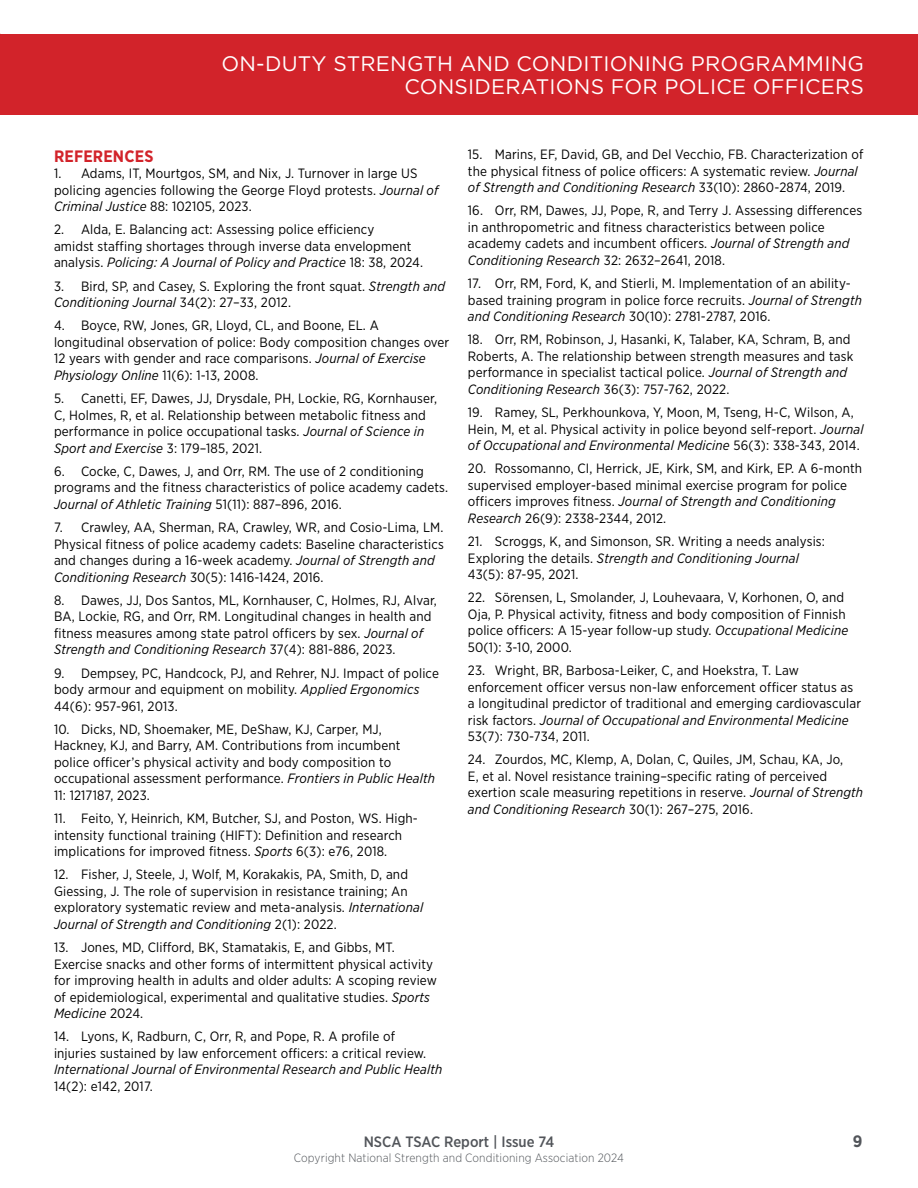
<style>
.page{position:relative;width:918px;height:1188px;background:#fff}
.page>*{position:absolute;margin:0;border:0;box-sizing:border-box;transform-origin:0 0}
.t1{font:21px/22.5px "Gotham";letter-spacing:.01em;color:#fff;text-align:right}
.t2{font:700 16.5px "Gotham Narrow";letter-spacing:.01em;color:#d2232a}
.t3{font:700 16.5px "Gotham Narrow";color:#52555a}
.t4{font:500 15px "Gotham Narrow";color:#52555a}
.t5{font:13.5px/16.5px "Gotham Narrow";letter-spacing:.01em;color:#000}
.t6{font:italic 13.5px "Gotham Narrow";letter-spacing:.01em;color:#000}
.t7{font:300 12px "Gotham Narrow";letter-spacing:.01em;color:#52555a}
.s1{font-style:italic}
</style>
<div class="page">
<div style="left:0;top:34px;width:918px;height:81px;background:#d2232a"></div>
<h1 class="t1" style="left:221px;top:52px;width:644px">ON-DUTY STRENGTH AND CONDITIONING PROGRAMMING<br>CONSIDERATIONS FOR POLICE OFFICERS</h1>
<p class="t2" style="left:54px;top:145px;width:101px">REFERENCES</p>
<p class="t5" style="left:54px;top:165px;width:386px">1. Adams, IT, Mourtgos, SM, and Nix, J. Turnover in large US policing agencies following the George Floyd protests. <span class="s1">Journal of<br>Criminal Justice</span> 88: 102105, 2023.</p>
<p class="t5" style="left:54px;top:221px;width:371px">2. Alda, E. Balancing act: Assessing police efficiency<br>amidst staffing shortages through inverse data envelopment analysis. <span class="s1">Policing: A Journal of Policy and Practice</span> 18: 38, 2024.</p>
<p class="t5" style="left:54px;top:277px;width:393px">3. Bird, SP, and Casey, S. Exploring the front squat. <span class="s1">Strength and<br>Conditioning Journal</span> 34(2): 27–33, 2012.</p>
<p class="t5" style="left:54px;top:317px;width:397px">4. Boyce, RW, Jones, GR, Lloyd, CL, and Boone, EL. A longitudinal observation of police: Body composition changes over 12 years with gender and race comparisons. <span class="s1">Journal of Exercise Physiology Online</span> 11(6): 1-13, 2008.</p>
<p class="t5" style="left:54px;top:390px;width:385px">5. Canetti, EF, Dawes, JJ, Drysdale, PH, Lockie, RG, Kornhauser, C, Holmes, R, et al. Relationship between metabolic fitness and performance in police occupational tasks. <span class="s1">Journal of Science in Sport and Exercise</span> 3: 179–185, 2021.</p>
<p class="t5" style="left:54px;top:463px;width:396px">6. Cocke, C, Dawes, J, and Orr, RM. The use of 2 conditioning programs and the fitness characteristics of police academy cadets.<br><span class="s1">Journal of Athletic Training</span> 51(11): 887–896, 2016.</p>
<p class="t5" style="left:54px;top:519px;width:391px">7. Crawley, AA, Sherman, RA, Crawley, WR, and Cosio-Lima, LM.<br>Physical fitness of police academy cadets: Baseline characteristics and changes during a 16-week academy. <span class="s1">Journal of Strength and Conditioning Research</span> 30(5): 1416-1424, 2016.</p>
<p class="t5" style="left:54px;top:592px;width:384px">8. Dawes, JJ, Dos Santos, ML, Kornhauser, C, Holmes, RJ, Alvar, BA, Lockie, RG, and Orr, RM. Longitudinal changes in health and fitness measures among state patrol officers by sex. <span class="s1">Journal of Strength and Conditioning Research</span> 37(4): 881-886, 2023.</p>
<p class="t5" style="left:54px;top:664px;width:386px">9. Dempsey, PC, Handcock, PJ, and Rehrer, NJ. Impact of police body armour and equipment on mobility. <span class="s1">Applied Ergonomics<br></span>44(6): 957-961, 2013.</p>
<p class="t5" style="left:54px;top:721px;width:383px">10. Dicks, ND, Shoemaker, ME, DeShaw, KJ, Carper, MJ, Hackney, KJ, and Barry, AM. Contributions from incumbent police officer’s physical activity and body composition to occupational assessment performance. <span class="s1">Frontiers in Public Health </span>11: 1217187, 2023.</p>
<p class="t5" style="left:54px;top:810px;width:365px">11. Feito, Y, Heinrich, KM, Butcher, SJ, and Poston, WS. High&shy;intensity functional training (HIFT): Definition and research implications for improved fitness. <span class="s1">Sports</span> 6(3): e76, 2018.</p>
<p class="t5" style="left:54px;top:866px;width:371px">12. Fisher, J, Steele, J, Wolf, M, Korakakis, PA, Smith, D, and Giessing, J. The role of supervision in resistance training; An exploratory systematic review and meta-analysis. <span class="s1">International Journal of Strength and Conditioning</span> 2(1): 2022.</p>
<p class="t5" style="left:54px;top:939px;width:384px">13. Jones, MD, Clifford, BK, Stamatakis, E, and Gibbs, MT.<br>Exercise snacks and other forms of intermittent physical activity for improving health in adults and older adults: A scoping review of epidemiological, experimental and qualitative studies. <span class="s1">Sports Medicine</span> 2024.</p>
<p class="t5" style="left:54px;top:1028px;width:374px">14. Lyons, K, Radburn, C, Orr, R, and Pope, R. A profile of injuries sustained by law enforcement officers: a critical review.</p>
<p class="t6" style="left:54px;top:1061px;width:390px">International Journal of Environmental Research and Public Health</p>
<p class="t5" style="left:54px;top:1078px;width:100px">14(2): e142, 2017.</p>
<p class="t5" style="left:468px;top:146px;width:397px">15. Marins, EF, David, GB, and Del Vecchio, FB. Characterization of the physical fitness of police officers: A systematic review. <span class="s1">Journal of Strength and Conditioning Research</span> 33(10): 2860-2874, 2019.</p>
<p class="t5" style="left:468px;top:202px;width:396px">16. Orr, RM, Dawes, JJ, Pope, R, and Terry J. Assessing differences in anthropometric and fitness characteristics between police academy cadets and incumbent officers. <span class="s1">Journal of Strength and Conditioning Research</span> 32: 2632–2641, 2018.</p>
<p class="t5" style="left:468px;top:275px;width:396px">17. Orr, RM, Ford, K, and Stierli, M. Implementation of an ability&shy;based training program in police force recruits. <span class="s1">Journal of Strength and Conditioning Research</span> 30(10): 2781-2787, 2016.</p>
<p class="t5" style="left:468px;top:331px;width:387px">18. Orr, RM, Robinson, J, Hasanki, K, Talaber, KA, Schram, B, and Roberts, A. The relationship between strength measures and task performance in specialist tactical police. <span class="s1">Journal of Strength and Conditioning Research</span> 36(3): 757-762, 2022.</p>
<p class="t5" style="left:468px;top:404px;width:397px">19. Ramey, SL, Perkhounkova, Y, Moon, M, Tseng, H-C, Wilson, A,<br>Hein, M, et al. Physical activity in police beyond self-report. <span class="s1">Journal of Occupational and Environmental Medicine</span> 56(3): 338-343, 2014.</p>
<p class="t5" style="left:468px;top:460px;width:396px">20. Rossomanno, CI, Herrick, JE, Kirk, SM, and Kirk, EP. A 6-month supervised employer-based minimal exercise program for police officers improves fitness. <span class="s1">Journal of Strength and Conditioning Research</span> 26(9): 2338-2344, 2012.</p>
<p class="t5" style="left:468px;top:533px;width:359px">21. Scroggs, K, and Simonson, SR. Writing a needs analysis:<br>Exploring the details. <span class="s1">Strength and Conditioning Journal<br></span>43(5): 87-95, 2021.</p>
<p class="t5" style="left:468px;top:589px;width:382px">22. Sörensen, L, Smolander, J, Louhevaara, V, Korhonen, O, and Oja, P. Physical activity, fitness and body composition of Finnish police officers: A 15-year follow-up study. <span class="s1">Occupational Medicine </span>50(1): 3-10, 2000.</p>
<p class="t5" style="left:468px;top:662px;width:395px">23. Wright, BR, Barbosa-Leiker, C, and Hoekstra, T. Law enforcement officer versus non-law enforcement officer status as a longitudinal predictor of traditional and emerging cardiovascular risk factors. <span class="s1">Journal of Occupational and Environmental Medicine </span>53(7): 730-734, 2011.</p>
<p class="t5" style="left:468px;top:751px;width:397px">24. Zourdos, MC, Klemp, A, Dolan, C, Quiles, JM, Schau, KA, Jo,<br>E, et al. Novel resistance training–specific rating of perceived exertion scale measuring repetitions in reserve. <span class="s1">Journal of Strength and Conditioning Research</span> 30(1): 267–275, 2016.</p>
<p class="t4" style="left:364px;top:1132px;width:192px">NSCA TSAC Report | Issue 74</p>
<p class="t3" style="left:853px;top:1130px;width:11px">9</p>
<p class="t7" style="left:294px;top:1150px;width:332px">Copyright National Strength and Conditioning Association 2024</p>
</div>
